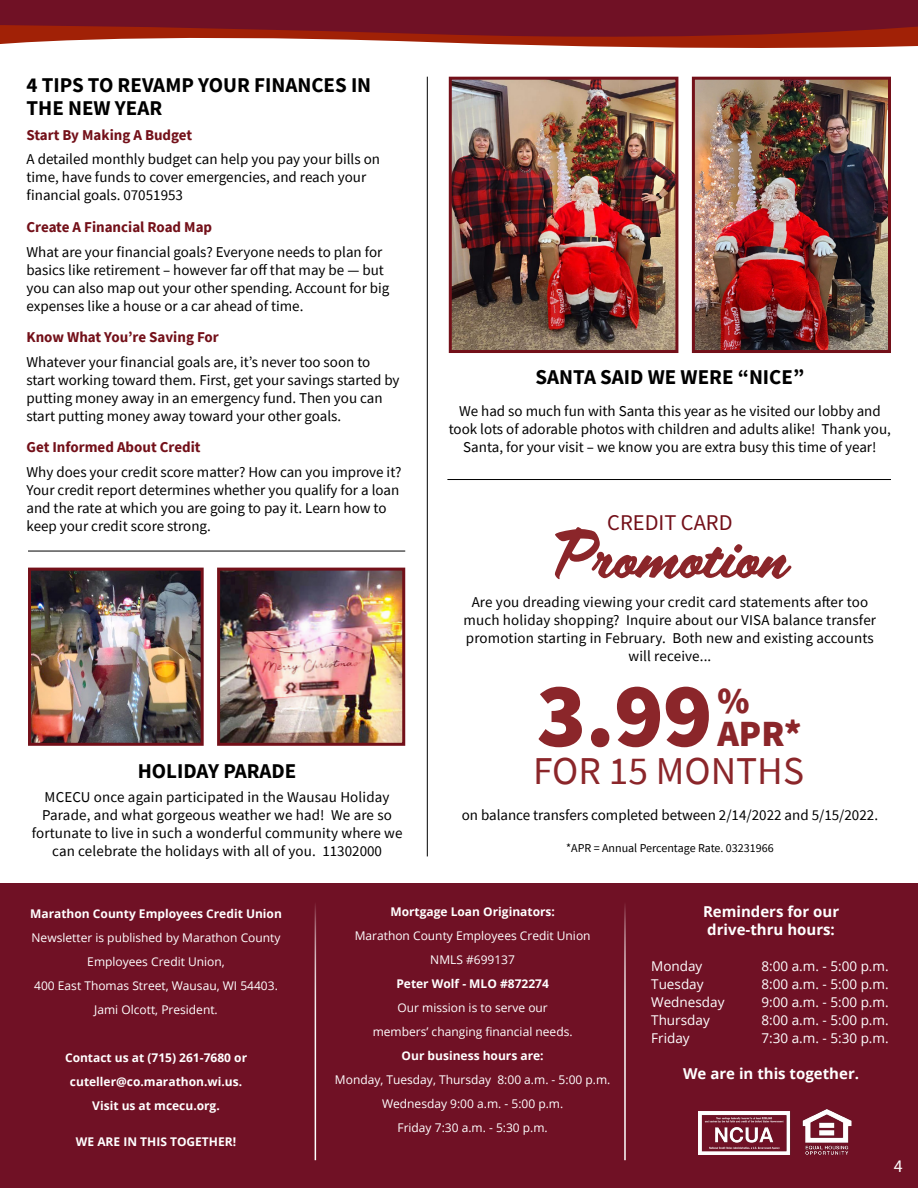
<style>
.page{position:relative;width:918px;height:1188px;background:#fff}
.page>*{position:absolute;margin:0;border:0;box-sizing:border-box;transform-origin:0 0}
.t1{font:900 92.1px "Source Sans Pro";color:#8b262a}
.t2{font:59.55px "Scriptorama JF Tradeshow";color:#8b262a}
.t3{font:39.45px "Source Sans Pro";color:#8b262a}
.t4{font:900 36.9px "Source Sans Pro";color:#8b262a}
.t5{font:22.5px "Source Sans Variable";color:#731019}
.t6{font:700 21px/22.5px "Source Sans Pro";color:#000}
.t7{font:18px "Source Sans Pro";color:#fff}
.t8{font:15px/18px "Source Sans Pro";color:#000}
.t9{font:700 15px "Source Sans Pro";color:#731019}
.t10{font:700 15px "Open Sans";color:#fff}
.t11{font:13.5px "Open Sans";color:#fff}
.t12{font:12px/24px "Open Sans";color:#fff;text-align:center}
.t13{font:700 12px "Open Sans";color:#fff}
.t14{font:12px "Source Sans Pro";color:#000}
.s1{font-weight:700}
</style>
<div class="page">
<div style="left:0;top:883px;width:918px;height:305px;background:#701125"></div>
<img style="left:699px;top:1112px;width:92px;height:42px">
<img style="left:802px;top:1109px;width:50px;height:46px">
<svg style="left:0;top:43px;width:918px;height:5px"></svg>
<svg style="left:0;top:0;width:918px;height:43px;background:#801d26"></svg>
<hr style="left:315px;top:902px;width:1px;height:258px;background:#fff">
<hr style="left:624px;top:902px;width:2px;height:258px;background:#fff">
<img style="left:221px;top:572px;width:180px;height:170px">
<div style="left:217px;top:568px;width:188px;height:178px;border:3px solid #731019"></div>
<img style="left:32px;top:572px;width:168px;height:170px">
<div style="left:28px;top:568px;width:176px;height:178px;border:3px solid #731019"></div>
<img style="left:453px;top:81px;width:221px;height:268px">
<div style="left:449px;top:77px;width:229px;height:276px;border:3px solid #731019"></div>
<img style="left:696px;top:81px;width:191px;height:268px">
<div style="left:692px;top:77px;width:199px;height:276px;border:3px solid #731019"></div>
<hr style="left:427px;top:77px;width:1px;height:779px;background:#000">
<hr style="left:447px;top:479px;width:444px;height:1px;background:#000">
<hr style="left:28px;top:551px;width:377px;height:1px;background:#000">
<p class="t6" style="left:27px;top:74px;width:346px">4 TIPS TO REVAMP YOUR FINANCES IN<br>THE NEW YEAR</p>
<p class="t9" style="left:27px;top:125px;width:167px">Start By Making A Budget</p>
<p class="t8" style="left:27px;top:150px;width:355px">A detailed monthly budget can help you pay your bills on time, have funds to cover emergencies, and reach your financial goals. 07051953</p>
<p class="t9" style="left:27px;top:217px;width:187px">Create A Financial Road Map</p>
<p class="t8" style="left:27px;top:243px;width:365px">What are your financial goals? Everyone needs to plan for basics like retirement – however far off that may be — but you can also map out your other spending. Account for big expenses like a house or a car ahead of time.</p>
<p class="t9" style="left:27px;top:327px;width:194px">Know What You’re Saving For</p>
<p class="t8" style="left:27px;top:353px;width:375px">Whatever your financial goals are, it’s never too soon to start working toward them. First, get your savings started by putting money away in an emergency fund. Then you can start putting money away toward your other goals.</p>
<p class="t9" style="left:27px;top:437px;width:176px">Get Informed About Credit</p>
<p class="t8" style="left:27px;top:463px;width:376px">Why does your credit score matter? How can you improve it?<br>Your credit report determines whether you qualify for a loan and the rate at which you are going to pay it. Learn how to keep your credit score strong.</p>
<p class="t6" style="left:138px;top:759px;width:160px">HOLIDAY PARADE</p>
<p class="t8" style="left:32px;top:788px;width:372px;text-align:center">MCECU once again participated in the Wausau Holiday Parade, and what gorgeous weather we had! We are so fortunate to live in such a wonderful community where we can celebrate the holidays with all of you. 11302000</p>
<p class="t6" style="left:536px;top:365px;width:270px">SANTA SAID WE WERE “NICE”</p>
<p class="t8" style="left:449px;top:401px;width:444px;text-align:center">We had so much fun with Santa this year as he visited our lobby and took lots of adorable photos with children and adults alike! Thank you,<br>Santa, for your visit – we know you are extra busy this time of year!</p>
<p class="t5" style="left:607px;top:509px;width:127px">CREDIT CARD</p>
<p class="t2" style="left:553px;top:514px;width:235px">Promotion</p>
<p class="t8" style="left:464px;top:593px;width:414px;text-align:center">Are you dreading viewing your credit card statements after too much holiday shopping? Inquire about our VISA balance transfer promotion starting in February. Both new and existing accounts will receive...</p>
<p class="t1" style="left:537px;top:652px;width:177px">3.99</p>
<p class="t4" style="left:717px;top:675px;width:34px">%</p>
<p class="t4" style="left:717px;top:709px;width:86px">APR*</p>
<p class="t3" style="left:533px;top:746px;width:272px">FOR 15 MONTHS</p>
<p class="t8" style="left:462px;top:806px;width:418px">on balance transfers completed between 2/14/2022 and 5/15/2022.</p>
<p class="t14" style="left:566px;top:840px;width:209px">*APR = Annual Percentage Rate. 03231966</p>
<p class="t12" style="left:30px;top:902px;width:253px"><span class="s1">Marathon County Employees Credit Union </span>Newsletter is published by Marathon County Employees Credit Union,<br>400 East Thomas Street, Wausau, WI 54403.</p>
<p class="t12" style="left:94px;top:998px;width:125px">Jami Olcott, President.</p>
<p class="t13" style="left:65px;top:1050px;width:184px">Contact us at (715) 261-7680 or</p>
<p class="t13" style="left:70px;top:1074px;width:174px">cuteller@co.marathon.wi.us.</p>
<p class="t13" style="left:92px;top:1098px;width:129px">Visit us at mcecu.org.</p>
<p class="t13" style="left:76px;top:1134px;width:162px">WE ARE IN THIS TOGETHER!</p>
<p class="t13" style="left:390px;top:903px;width:166px">Mortgage Loan Originators:</p>
<p class="t12" style="left:355px;top:923px;width:237px">Marathon County Employees Credit Union</p>
<p class="t12" style="left:430px;top:947px;width:86px">NMLS #699137</p>
<p class="t13" style="left:396px;top:975px;width:154px">Peter Wolf - MLO #872274</p>
<p class="t12" style="left:397px;top:995px;width:152px">Our mission is to serve our</p>
<p class="t12" style="left:373px;top:1019px;width:201px">members’ changing financial needs.</p>
<p class="t13" style="left:402px;top:1047px;width:144px">Our business hours are:</p>
<p class="t12" style="left:335px;top:1067px;width:277px">Monday, Tuesday, Thursday 8:00 a.m. - 5:00 p.m.</p>
<p class="t12" style="left:382px;top:1091px;width:183px">Wednesday 9:00 a.m. - 5:00 p.m.</p>
<p class="t12" style="left:397px;top:1115px;width:152px">Friday 7:30 a.m. - 5:30 p.m.</p>
<p class="t10" style="left:703px;top:901px;width:138px">Reminders for our</p>
<p class="t10" style="left:707px;top:919px;width:129px">drive-thru hours:</p>
<p class="t11" style="left:651px;top:957px;width:53px">Monday</p>
<p class="t11" style="left:762px;top:957px;width:129px">8:00 a.m. - 5:00 p.m.</p>
<p class="t11" style="left:651px;top:975px;width:54px">Tuesday</p>
<p class="t11" style="left:762px;top:975px;width:129px">8:00 a.m. - 5:00 p.m.</p>
<p class="t11" style="left:651px;top:993px;width:75px">Wednesday</p>
<p class="t11" style="left:762px;top:993px;width:129px">9:00 a.m. - 5:00 p.m.</p>
<p class="t11" style="left:651px;top:1011px;width:60px">Thursday</p>
<p class="t11" style="left:762px;top:1011px;width:129px">8:00 a.m. - 5:00 p.m.</p>
<p class="t11" style="left:651px;top:1029px;width:40px">Friday</p>
<p class="t11" style="left:762px;top:1029px;width:129px">7:30 a.m. - 5:30 p.m.</p>
<p class="t10" style="left:683px;top:1063px;width:177px">We are in this together.</p>
<p class="t7" style="left:894px;top:1154px;width:10px">4</p>
</div>
